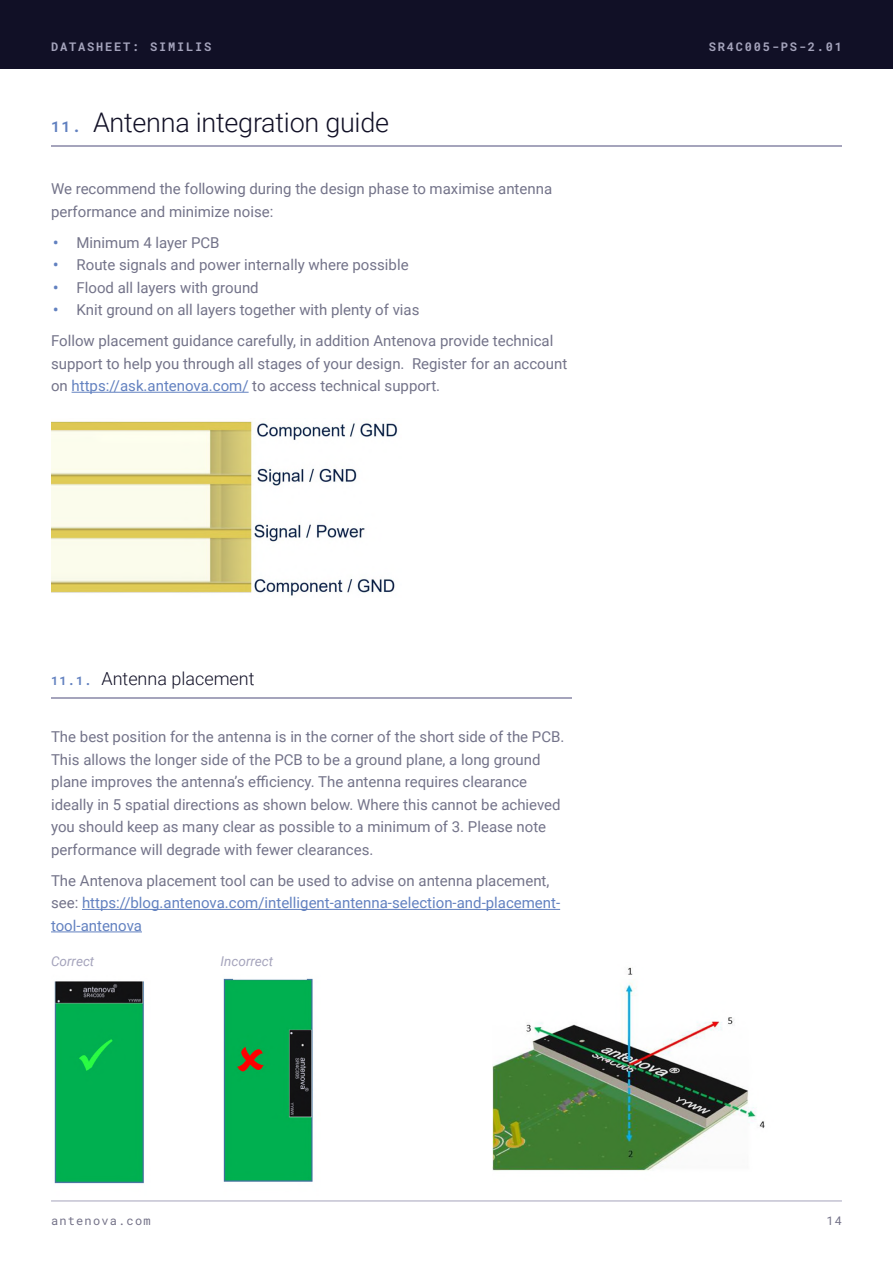
<style>
.page{position:relative;width:893px;height:1263px;background:#fff}
.page>*{position:absolute;margin:0;border:0;box-sizing:border-box;transform-origin:0 0}
.t1{font:300 27px "Roboto";letter-spacing:-.01em;color:#111026}
.t2{font:300 18px "Roboto";color:#111026}
.t3{font:15px/22.5px "Roboto";color:#737389}
.t4{font:15px/22.5px "Roboto";color:#6281c0}
.t5{font:italic 13.5px "Roboto";color:#a5a4bc}
.t6{font:12px "Roboto Mono";letter-spacing:.15em;color:#a5a4bc}
.t7{font:12px "Roboto Mono";letter-spacing:.1em;color:#747288}
.s1{font-family:"Roboto Mono";font-weight:400;font-size:15px;color:#6281c0}
.s2{font-family:"Roboto Mono";color:#6281c0}
.s3{color:#6281c0}
.s4{font-family:"Roboto Mono";font-weight:400;font-size:12px;color:#6281c0}
.s5{color:#737389}
</style>
<div class="page">
<div style="left:0;top:0;width:893px;height:68px;background:#111026"></div>
<hr style="left:51px;top:1201px;width:791px;height:1px;background:#a5a4bc">
<hr style="left:82px;top:909px;width:478px;height:1px;background:#6281c0">
<hr style="left:51px;top:931px;width:91px;height:1px;background:#6281c0">
<hr style="left:72px;top:392px;width:177px;height:1px;background:#6281c0">
<hr style="left:51px;top:698px;width:520px;height:1px;background:#a5a4bc">
<hr style="left:51px;top:145px;width:791px;height:2px;background:#a5a4bc">
<img style="left:54px;top:981px;width:90px;height:203px">
<img style="left:223px;top:978px;width:90px;height:204px">
<img style="left:493px;top:967px;width:272px;height:204px">
<img style="left:51px;top:421px;width:347px;height:175px">
<p class="t6" style="left:51px;top:38px;width:162px">DATASHEET: SIMILIS</p>
<p class="t6" style="left:709px;top:38px;width:135px">SR4C005-PS-2.01</p>
<h1 class="t1" style="left:51px;top:103px;width:340px"><span class="s1">11.</span> Antenna integration guide</h1>
<p class="t3" style="left:51px;top:177px;width:503px">We recommend the following during the design phase to maximise antenna performance and minimize noise:</p>
<p class="t3" style="left:51px;top:230px;width:170px"><span class="s2">•</span> Minimum 4 layer PCB</p>
<p class="t3" style="left:51px;top:253px;width:359px"><span class="s2">•</span> Route signals and power internally where possible</p>
<p class="t3" style="left:51px;top:275px;width:209px"><span class="s2">•</span> Flood all layers with ground</p>
<p class="t3" style="left:51px;top:294px;width:504px;line-height:31px"><span class="s2">•</span> Knit ground on all layers together with plenty of vias<br>Follow placement guidance carefully, in addition Antenova provide technical</p>
<p class="t3" style="left:51px;top:351px;width:518px">support to help you through all stages of your design. Register for an account on <span class="s3">https://ask.antenova.com/</span> to access technical support.</p>
<p class="t2" style="left:51px;top:666px;width:205px"><span class="s4">11.1.</span> Antenna placement</p>
<p class="t3" style="left:51px;top:725px;width:515px">The best position for the antenna is in the corner of the short side of the PCB.<br>This allows the longer side of the PCB to be a ground plane, a long ground plane improves the antenna’s efficiency. The antenna requires clearance ideally in 5 spatial directions as shown below. Where this cannot be achieved you should keep as many clear as possible to a minimum of 3. Please note performance will degrade with fewer clearances.</p>
<p class="t4" style="left:51px;top:869px;width:511px"><span class="s5">The Antenova placement tool can be used to advise on antenna placement, see:</span> https://blog.antenova.com/intelligent-antenna-selection-and-placement&shy;tool-antenova</p>
<p class="t5" style="left:51px;top:951px;width:45px">Correct</p>
<p class="t5" style="left:221px;top:951px;width:54px">Incorrect</p>
<p class="t7" style="left:51px;top:1212px;width:101px">antenova.com</p>
<p class="t7" style="left:826px;top:1212px;width:17px">14</p>
</div>
